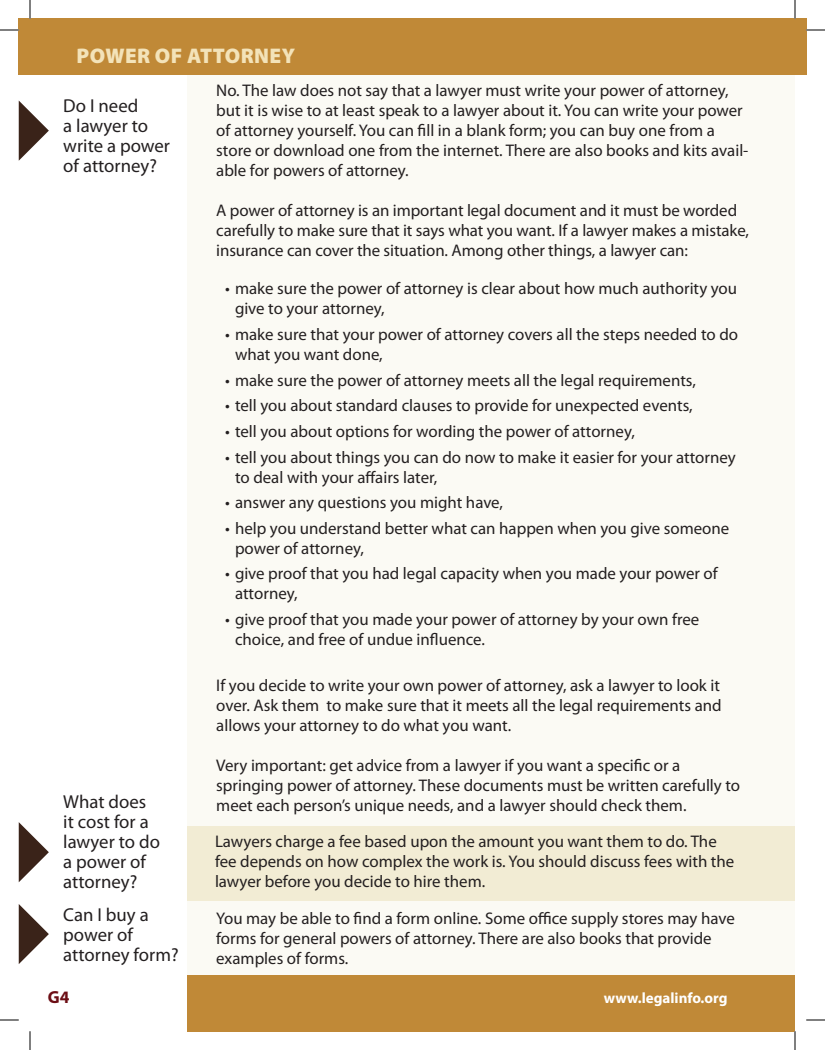
<style>
.page{position:relative;width:825px;height:1050px;background:#fff}
.page>*{position:absolute;margin:0;border:0;box-sizing:border-box;transform-origin:0 0}
.t1{font:900 21.25px "Myriad Pro";letter-spacing:.02em;color:#f3e3b9}
.t2{font:18.75px/20px "Myriad Pro";color:#231f20}
.t3{font:700 17.5px "Myriad Pro";color:#6c0e15}
.t4{font:16.88px/20px "Myriad Pro";color:#231f20}
.t5{font:700 15px "Myriad Pro";color:#fff}
</style>
<div class="page">
<div style="left:188px;top:19px;width:607px;height:1001px;background:#f2ecd4"></div>
<div style="left:19px;top:19px;width:776px;height:56px;background:#c08937"></div>
<div style="left:188px;top:975px;width:607px;height:56px;background:#c08937"></div>
<div style="left:795px;top:19px;width:11px;height:56px;background:#c08937"></div>
<div style="left:30px;top:75px;width:765px;height:751px;background:#fbfaf4"></div>
<div style="left:75px;top:901px;width:720px;height:74px;background:#fbfaf4"></div>
<svg style="left:19px;top:822px;width:30px;height:60px"></svg>
<svg style="left:19px;top:904px;width:30px;height:60px"></svg>
<svg style="left:19px;top:101px;width:30px;height:60px"></svg>
<svg style="left:0;top:29px;width:19px;height:2px"></svg>
<svg style="left:806px;top:29px;width:19px;height:2px"></svg>
<svg style="left:0;top:1019px;width:19px;height:2px"></svg>
<svg style="left:806px;top:1019px;width:19px;height:2px"></svg>
<svg style="left:29px;top:0;width:2px;height:19px"></svg>
<svg style="left:29px;top:1031px;width:2px;height:19px"></svg>
<svg style="left:794px;top:0;width:2px;height:19px"></svg>
<svg style="left:794px;top:1031px;width:2px;height:19px"></svg>
<p class="t1" style="left:76px;top:44px;width:220px">POWER OF ATTORNEY</p>
<p class="t2" style="left:63px;top:95px;width:108px">Do I need<br>a lawyer to write a power of attorney?</p>
<p class="t2" style="left:63px;top:792px;width:98px">What does it cost for a lawyer to do a power of attorney?</p>
<p class="t2" style="left:63px;top:905px;width:117px">Can I buy a power of attorney form?</p>
<p class="t3" style="left:48px;top:986px;width:23px">G4</p>
<p class="t4" style="left:216px;top:80px;width:534px">No. The law does not say that a lawyer must write your power of attorney, but it is wise to at least speak to a lawyer about it. You can write your power of attorney yourself. You can fill in a blank form; you can buy one from a store or download one from the internet. There are also books and kits avail&shy;able for powers of attorney.</p>
<p class="t4" style="left:216px;top:200px;width:534px">A power of attorney is an important legal document and it must be worded carefully to make sure that it says what you want. If a lawyer makes a mistake, insurance can cover the situation. Among other things, a lawyer can:</p>
<p class="t4" style="left:235px;top:278px;width:504px;text-indent:-10px">• make sure the power of attorney is clear about how much authority you give to your attorney,</p>
<p class="t4" style="left:235px;top:324px;width:505px;text-indent:-10px">• make sure that your power of attorney covers all the steps needed to do what you want done,</p>
<p class="t4" style="left:225px;top:370px;width:472px">• make sure the power of attorney meets all the legal requirements,</p>
<p class="t4" style="left:225px;top:395px;width:469px">• tell you about standard clauses to provide for unexpected events,</p>
<p class="t4" style="left:225px;top:421px;width:411px">• tell you about options for wording the power of attorney,</p>
<p class="t4" style="left:235px;top:447px;width:502px;text-indent:-10px">• tell you about things you can do now to make it easier for your attorney to deal with your affairs later,</p>
<p class="t4" style="left:225px;top:492px;width:280px">• answer any questions you might have,</p>
<p class="t4" style="left:235px;top:518px;width:496px;text-indent:-10px">• help you understand better what can happen when you give someone power of attorney,</p>
<p class="t4" style="left:235px;top:563px;width:484px;text-indent:-10px">• give proof that you had legal capacity when you made your power of attorney,</p>
<p class="t4" style="left:235px;top:609px;width:466px;text-indent:-10px">• give proof that you made your power of attorney by your own free choice, and free of undue influence.</p>
<p class="t4" style="left:216px;top:675px;width:507px;text-align:justify">If you decide to write your own power of attorney, ask a lawyer to look it over. Ask them to make sure that it meets all the legal requirements and allows your attorney to do what you want.</p>
<p class="t4" style="left:216px;top:755px;width:525px">Very important: get advice from a lawyer if you want a specific or a springing power of attorney. These documents must be written carefully to meet each person’s unique needs, and a lawyer should check them.</p>
<p class="t4" style="left:215px;top:831px;width:521px">Lawyers charge a fee based upon the amount you want them to do. The fee depends on how complex the work is. You should discuss fees with the lawyer before you decide to hire them.</p>
<p class="t4" style="left:216px;top:908px;width:520px">You may be able to find a form online. Some office supply stores may have forms for general powers of attorney. There are also books that provide examples of forms.</p>
<p class="t5" style="left:604px;top:988px;width:125px">www.legalinfo.org</p>
</div>
